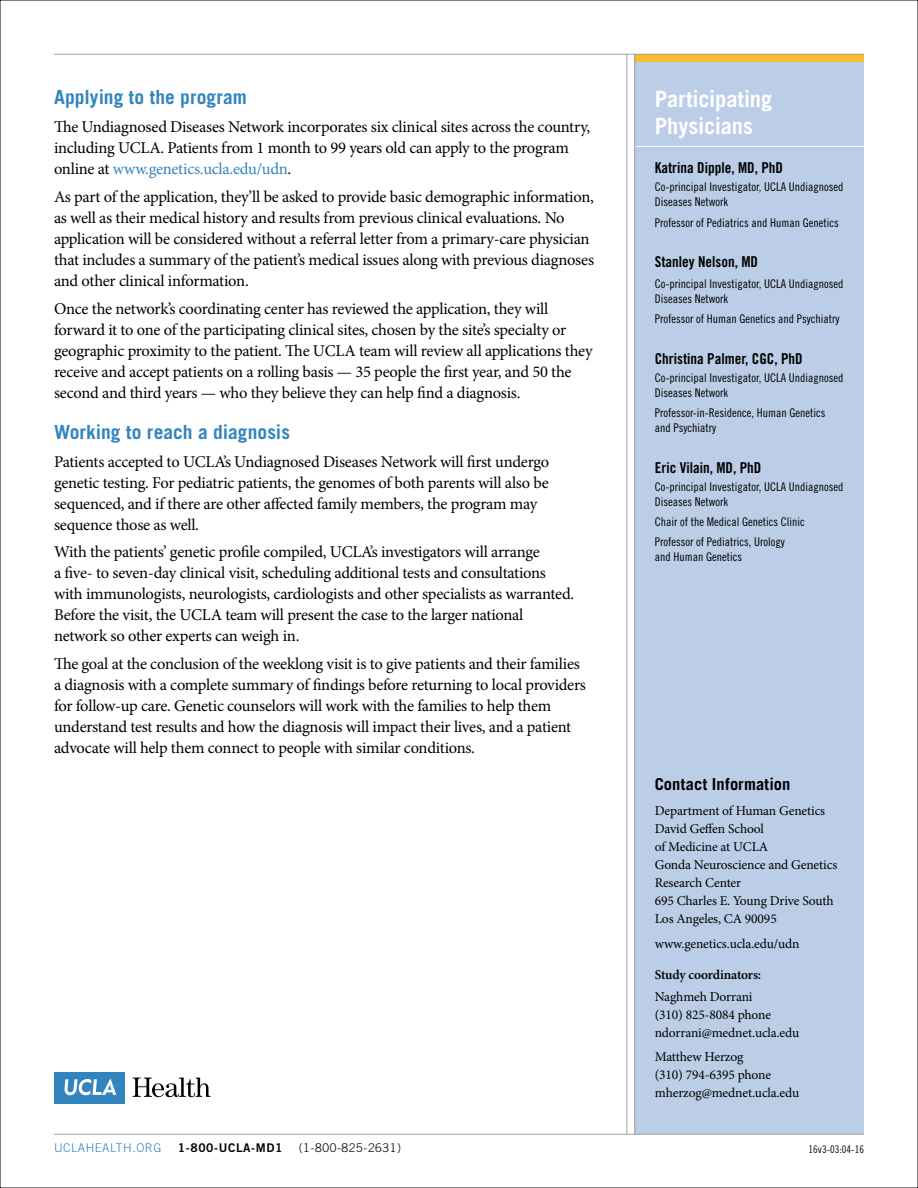
<style>
.page{position:relative;width:918px;height:1188px;background:#fff}
.page>*{position:absolute;margin:0;border:0;box-sizing:border-box;transform-origin:0 0}
.Sidebar_head{font:700 22.5px/27px "Trade Gothic";letter-spacing:-.005em;color:#fff}
.Blue_Subhead{font:700 19.5px "Trade Gothic";color:#3284bf}
.Body_copy{font:16.5px/21px "Minion Pro";letter-spacing:-.015em;color:#000}
.t1{font:700 16.5px "Trade Gothic";letter-spacing:.01em;color:#000}
.Faculty_Name{font:15px "Trade Gothic Bold Cond Twenty";color:#000}
.Faculty_details{font:15px "Trade Gothic Bold Cond Twenty";color:#000}
.Sidebar_Copy{font:13.5px/18px "Minion Pro";letter-spacing:-.01em;color:#000}
.Sidebar_Copy-2{font:600 13.5px "Minion Pro";letter-spacing:-.01em;color:#000}
.Faculty_details-2{font:12px/15px "Trade Gothic Cond Eighteen";color:#000}
.t2{font:300 12px "Trade Gothic";letter-spacing:.05em;color:#000}
.t3{font:300 12px "Trade Gothic";letter-spacing:.05em;color:#3284bf}
.t4{font:12px "Trade Gothic Bold Two";letter-spacing:.05em;color:#000}
.t5{font:10.5px "Trade Gothic Cond Eighteen";color:#000}
.s1{color:#3284bf}
</style>
<div class="page">
<div style="left:634px;top:54px;width:230px;height:1080px;background:#bbcde7"></div>
<hr style="left:633px;top:146px;width:233px;height:1px;background:#fff">
<div style="left:634px;top:54px;width:230px;height:8px;background:#fdbb30"></div>
<hr style="left:54px;top:1134px;width:810px;height:1px;background:#a2a19d">
<hr style="left:627px;top:54px;width:1px;height:1080px;background:#a2a19d">
<hr style="left:54px;top:54px;width:810px;height:1px;background:#a2a19d">
<hr style="left:634px;top:54px;width:1px;height:1080px;background:#a2a19d">
<div style="left:54px;top:1072px;width:71px;height:32px;background:#3284bf"></div>
<svg style="left:65px;top:1079px;width:51px;height:16px"></svg>
<svg style="left:133px;top:1078px;width:77px;height:19px"></svg>
<p class="Blue_Subhead" style="left:54px;top:85px;width:195px">Applying to the program</p>
<p class="Body_copy" style="left:54px;top:116px;width:538px">The Undiagnosed Diseases Network incorporates six clinical sites across the country, including UCLA. Patients from 1 month to 99 years old can apply to the program online at <span class="s1">www.genetics.ucla.edu/udn</span>.</p>
<p class="Body_copy" style="left:54px;top:186px;width:542px">As part of the application, they’ll be asked to provide basic demographic information, as well as their medical history and results from previous clinical evaluations. No application will be considered without a referral letter from a primary-care physician that includes a summary of the patient’s medical issues along with previous diagnoses and other clinical information.</p>
<p class="Body_copy" style="left:54px;top:298px;width:540px">Once the network’s coordinating center has reviewed the application, they will forward it to one of the participating clinical sites, chosen by the site’s specialty or geographic proximity to the patient. The UCLA team will review all applications they receive and accept patients on a rolling basis — 35 people the first year, and 50 the second and third years — who they believe they can help find a diagnosis.</p>
<p class="Blue_Subhead" style="left:54px;top:420px;width:238px">Working to reach a diagnosis</p>
<p class="Body_copy" style="left:54px;top:451px;width:497px">Patients accepted to UCLA’s Undiagnosed Diseases Network will first undergo genetic testing. For pediatric patients, the genomes of both parents will also be sequenced, and if there are other affected family members, the program may sequence those as well.</p>
<p class="Body_copy" style="left:54px;top:542px;width:522px">With the patients’ genetic profile compiled, UCLA’s investigators will arrange<br>a five- to seven-day clinical visit, scheduling additional tests and consultations with immunologists, neurologists, cardiologists and other specialists as warranted.<br>Before the visit, the UCLA team will present the case to the larger national network so other experts can weigh in.</p>
<p class="Body_copy" style="left:54px;top:653px;width:533px">The goal at the conclusion of the weeklong visit is to give patients and their families a diagnosis with a complete summary of findings before returning to local providers for follow-up care. Genetic counselors will work with the families to help them understand test results and how the diagnosis will impact their lives, and a patient advocate will help them connect to people with similar conditions.</p>
<p class="t3" style="left:54px;top:1140px;width:109px">UCLAHEALTH.ORG</p>
<p class="t4" style="left:178px;top:1140px;width:106px">1-800-UCLA-MD1</p>
<p class="t2" style="left:299px;top:1140px;width:104px">(1-800-825-2631)</p>
<p class="Sidebar_head" style="left:655px;top:85px;width:119px">Participating<br>Physicians</p>
<p class="Faculty_Name" style="left:655px;top:159px;width:130px">Katrina Dipple, MD, PhD</p>
<p class="Faculty_details-2" style="left:655px;top:179px;width:190px">Co-principal Investigator, UCLA Undiagnosed<br>Diseases Network</p>
<p class="Faculty_details-2" style="left:655px;top:215px;width:185px">Professor of Pediatrics and Human Genetics</p>
<p class="Faculty_details" style="left:655px;top:253px;width:105px">Stanley Nelson, MD</p>
<p class="Faculty_details-2" style="left:655px;top:276px;width:190px">Co-principal Investigator, UCLA Undiagnosed<br>Diseases Network</p>
<p class="Faculty_details-2" style="left:655px;top:311px;width:186px">Professor of Human Genetics and Psychiatry</p>
<p class="Faculty_Name" style="left:655px;top:350px;width:149px">Christina Palmer, CGC, PhD</p>
<p class="Faculty_details-2" style="left:655px;top:370px;width:190px">Co-principal Investigator, UCLA Undiagnosed<br>Diseases Network</p>
<p class="Faculty_details-2" style="left:655px;top:405px;width:172px">Professor-in-Residence, Human Genetics and Psychiatry</p>
<p class="Faculty_Name" style="left:655px;top:458px;width:108px">Eric Vilain, MD, PhD</p>
<p class="Faculty_details-2" style="left:655px;top:479px;width:190px">Co-principal Investigator, UCLA Undiagnosed<br>Diseases Network</p>
<p class="Faculty_details-2" style="left:655px;top:514px;width:151px">Chair of the Medical Genetics Clinic</p>
<p class="Faculty_details-2" style="left:655px;top:534px;width:131px">Professor of Pediatrics, Urology and Human Genetics</p>
<p class="t1" style="left:655px;top:774px;width:137px">Contact Information</p>
<p class="Sidebar_Copy" style="left:655px;top:802px;width:184px">Department of Human Genetics<br>David Geffen School<br>of Medicine at UCLA<br>Gonda Neuroscience and Genetics<br>Research Center<br>695 Charles E. Young Drive South<br>Los Angeles, CA 90095</p>
<p class="Sidebar_Copy" style="left:655px;top:935px;width:146px">www.genetics.ucla.edu/udn</p>
<p class="Sidebar_Copy-2" style="left:655px;top:967px;width:108px">Study coordinators:</p>
<p class="Sidebar_Copy" style="left:655px;top:987px;width:146px">Naghmeh Dorrani<br>(310) 825-8084 phone ndorrani@mednet.ucla.edu</p>
<p class="Sidebar_Copy" style="left:655px;top:1048px;width:146px">Matthew Herzog<br>(310) 794-6395 phone mherzog@mednet.ucla.edu</p>
<p class="t5" style="left:809px;top:1143px;width:57px">16v3-03:04-16</p>
</div>
